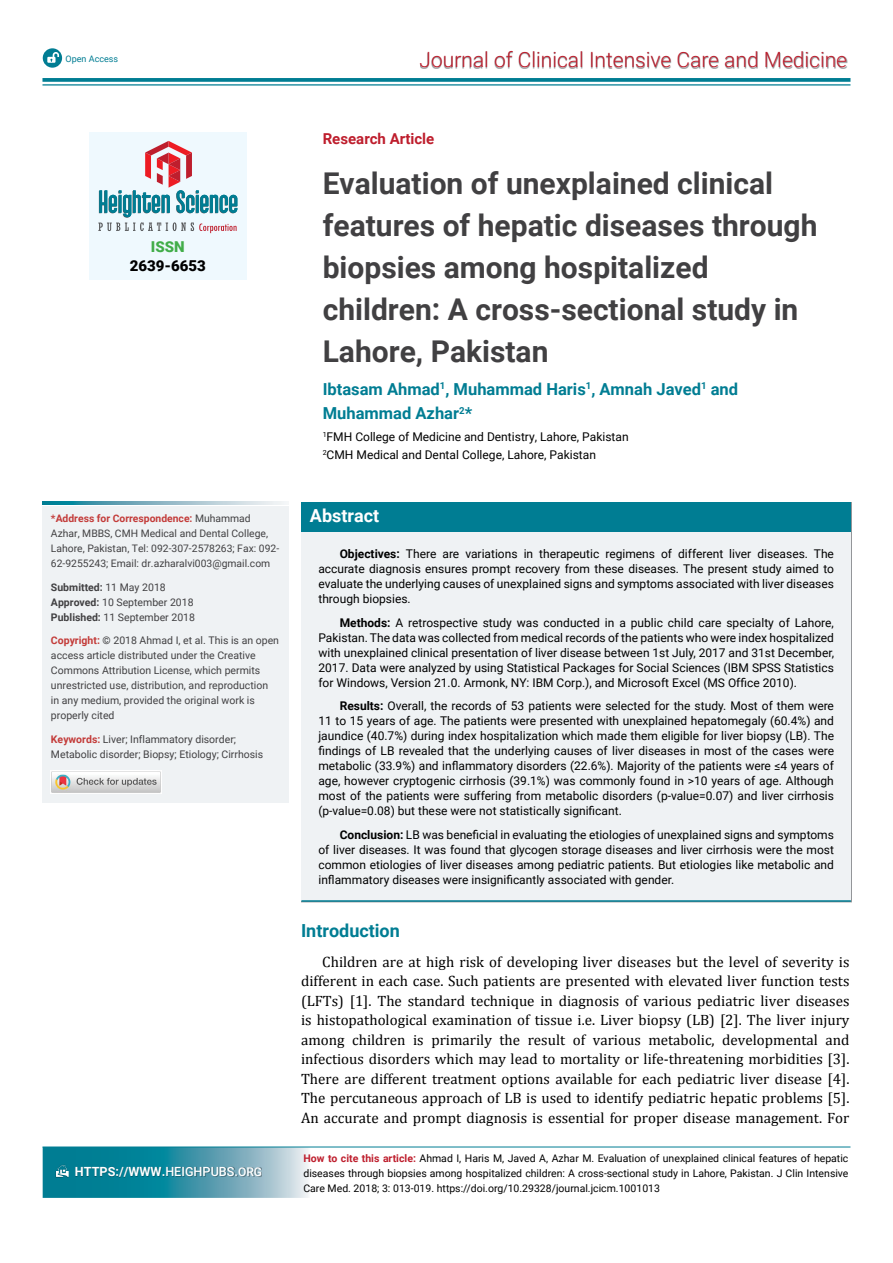
<style>
.page{position:relative;width:893px;height:1263px;background:#fff}
.page>*{position:absolute;margin:0;border:0;box-sizing:border-box;transform-origin:0 0}
.t1{font:700 30px/42px "Roboto";color:#414042}
.t2{font:300 21px "Roboto";color:#be1e2d}
.t3{font:700 18px "Roboto";color:#007d93}
.t4{font:700 18px "Roboto";color:#fff}
.t5{font:700 16.5px/24px "Roboto";color:#007d93}
.t6{font:15px/19.5px "Cambria";color:#000;text-align:justify}
.t7{font:700 15px "Roboto";color:#be1e2d}
.t8{font:900 15px "Roboto";color:#000}
.t9{font:900 15px "Roboto";color:#41ad49}
.t10{font:700 12.6px "Roboto";color:#fff}
.t11{font:12px/15px "Roboto";color:#000;text-align:justify}
.t12{font:10.5px/15px "Roboto";color:#414042}
.t13{font:10.5px/15px "Roboto";color:#000;text-align:justify}
.t14{font:10.35px/15px "Roboto";color:#414042}
.t15{font:9px "Roboto";color:#007d93}
.s1{font-weight:700;color:#c33b39}
.s2{font-weight:700}
.s3{font-weight:500}
.s4{font-weight:500;font-size:12px}
.s5{font-weight:700;color:#be1e2d}
</style>
<div class="page">
<img style="left:420px;top:52px;width:427px;height:17px">
<svg style="left:42px;top:78px;width:808px;height:4px;background:#0f8499"></svg>
<hr style="left:42px;top:84px;width:808px;height:2px;background:#007d93">
<svg style="left:43px;top:48px;width:19px;height:20px"></svg>
<hr style="left:42px;top:1147px;width:808px;height:1px;background:#007d93">
<svg style="left:43px;top:1147px;width:267px;height:51px;background:#4297a9"></svg>
<div style="left:89px;top:132px;width:158px;height:148px;background:#eff9fe"></div>
<svg style="left:98px;top:141px;width:139px;height:92px"></svg>
<div style="left:301px;top:502px;width:550px;height:30px;background:#007d93"></div>
<div style="left:301px;top:532px;width:550px;height:369px;background:#eff2f4"></div>
<hr style="left:301px;top:900px;width:550px;height:2px;background:#007d93">
<div style="left:42px;top:506px;width:247px;height:296px;background:#eff2f4"></div>
<img style="left:51px;top:770px;width:111px;height:24px">
<svg style="left:42px;top:502px;width:245px;height:3px"></svg>
<p class="t15" style="left:66px;top:53px;width:54px">Open Access</p>
<h2 class="t2" style="left:419px;top:48px;width:429px">Journal of Clinical Intensive Care and Medicine</h2>
<p class="t9" style="left:151px;top:238px;width:35px">ISSN</p>
<p class="t8" style="left:130px;top:257px;width:78px">2639-6653</p>
<p class="t14" style="left:51px;top:511px;width:230px"><span class="s1">*Address for Correspondence:</span> Muhammad Azhar, MBBS, CMH Medical and Dental College, Lahore, Pakistan, Tel: 092-307-2578263; Fax: 092- 62-9255243; Email: dr.azharalvi003@gmail.com</p>
<p class="t12" style="left:51px;top:580px;width:146px"><span class="s2">Submitted:</span> 11 May 2018<br><span class="s2">Approved:</span> 10 September 2018<br><span class="s2">Published:</span> 11 September 2018</p>
<p class="t12" style="left:51px;top:633px;width:230px"><span class="s1">Copyright:</span> <span class="s2">©</span> 2018 Ahmad I, et al. This is an open access article distributed under the Creative Commons Attribution License, which permits unrestricted use, distribution, and reproduction in any medium, provided the original work is properly cited</p>
<p class="t12" style="left:51px;top:732px;width:214px"><span class="s1">Keywords:</span> Liver; Inflammatory disorder;<br>Metabolic disorder; Biopsy; Etiology; Cirrhosis</p>
<p class="t10" style="left:75px;top:1164px;width:189px">HTTPS://WWW.<span class="s3">HEIGHPUBS.</span><span class="s4">ORG</span></p>
<p class="t7" style="left:323px;top:130px;width:113px">Research Article</p>
<h1 class="t1" style="left:323px;top:163px;width:496px">Evaluation of unexplained clinical features of hepatic diseases through biopsies among hospitalized children: A cross-sectional study in<br>Lahore, Pakistan</h1>
<h3 class="t5" style="left:323px;top:377px;width:417px">Ibtasam Ahmad<sup>1</sup>, Muhammad Haris<sup>1</sup>, Amnah Javed<sup>1</sup> and<br>Muhammad Azhar<sup>2</sup>*</h3>
<p class="t11" style="left:323px;top:428px;width:307px;line-height:18px"><sup>1</sup>FMH College of Medicine and Dentistry, Lahore, Pakistan<br><sup>2</sup>CMH Medical and Dental College, Lahore, Pakistan</p>
<h3 class="t4" style="left:310px;top:506px;width:71px">Abstract</h3>
<p class="t11" style="left:318px;top:547px;width:517px;text-indent:21px"><span class="s2">Objectives:</span> There are variations in therapeutic regimens of different liver diseases. The accurate diagnosis ensures prompt recovery from these diseases. The present study aimed to evaluate the underlying causes of unexplained signs and symptoms associated with liver diseases through biopsies.</p>
<p class="t11" style="left:318px;top:615px;width:517px;text-indent:21px"><span class="s2">Methods:</span> A retrospective study was conducted in a public child care specialty of Lahore, Pakistan. The data was collected from medical records of the patients who were index hospitalized with unexplained clinical presentation of liver disease between 1st July, 2017 and 31st December, 2017. Data were analyzed by using Statistical Packages for Social Sciences (IBM SPSS Statistics for Windows, Version 21.0. Armonk, NY: IBM Corp.), and Microsoft Excel (MS Office 2010).</p>
<p class="t11" style="left:318px;top:699px;width:517px;text-indent:21px"><span class="s2">Results:</span> Overall, the records of 53 patients were selected for the study. Most of them were 11 to 15 years of age. The patients were presented with unexplained hepatomegaly (60.4%) and jaundice (40.7%) during index hospitalization which made them eligible for liver biopsy (LB). The findings of LB revealed that the underlying causes of liver diseases in most of the cases were metabolic (33.9%) and inflammatory disorders (22.6%). Majority of the patients were ≤4 years of age, however cryptogenic cirrhosis (39.1%) was commonly found in &gt;10 years of age. Although most of the patients were suffering from metabolic disorders (p-value=0.07) and liver cirrhosis (p-value=0.08) but these were not statistically significant.</p>
<p class="t11" style="left:318px;top:827px;width:517px;text-indent:21px"><span class="s2">Conclusion:</span> LB was beneficial in evaluating the etiologies of unexplained signs and symptoms of liver diseases. It was found that glycogen storage diseases and liver cirrhosis were the most common etiologies of liver diseases among pediatric patients. But etiologies like metabolic and inflammatory diseases were insignificantly associated with gender.</p>
<h3 class="t3" style="left:301px;top:920px;width:100px">Introduction</h3>
<p class="t6" style="left:301px;top:951px;width:550px;text-indent:21px">Children are at high risk of developing liver diseases but the level of severity is different in each case. Such patients are presented with elevated liver function tests (LFTs) [1]. The standard technique in diagnosis of various pediatric liver diseases is histopathological examination of tissue i.e. Liver biopsy (LB) [2]. The liver injury among children is primarily the result of various metabolic, developmental and infectious disorders which may lead to mortality or life-threatening morbidities [3].<br>There are different treatment options available for each pediatric liver disease [4].<br>The percutaneous approach of LB is used to identify pediatric hepatic problems [5].<br>An accurate and prompt diagnosis is essential for proper disease management. For</p>
<p class="t13" style="left:303px;top:1150px;width:547px"><span class="s5">How to cite this article:</span> Ahmad I, Haris M, Javed A, Azhar M. Evaluation of unexplained clinical features of hepatic diseases through biopsies among hospitalized children: A cross-sectional study in Lahore, Pakistan. J Clin Intensive Care Med. 2018; 3: 013-019. https://doi.org/10.29328/journal.jcicm.1001013</p>
</div>
